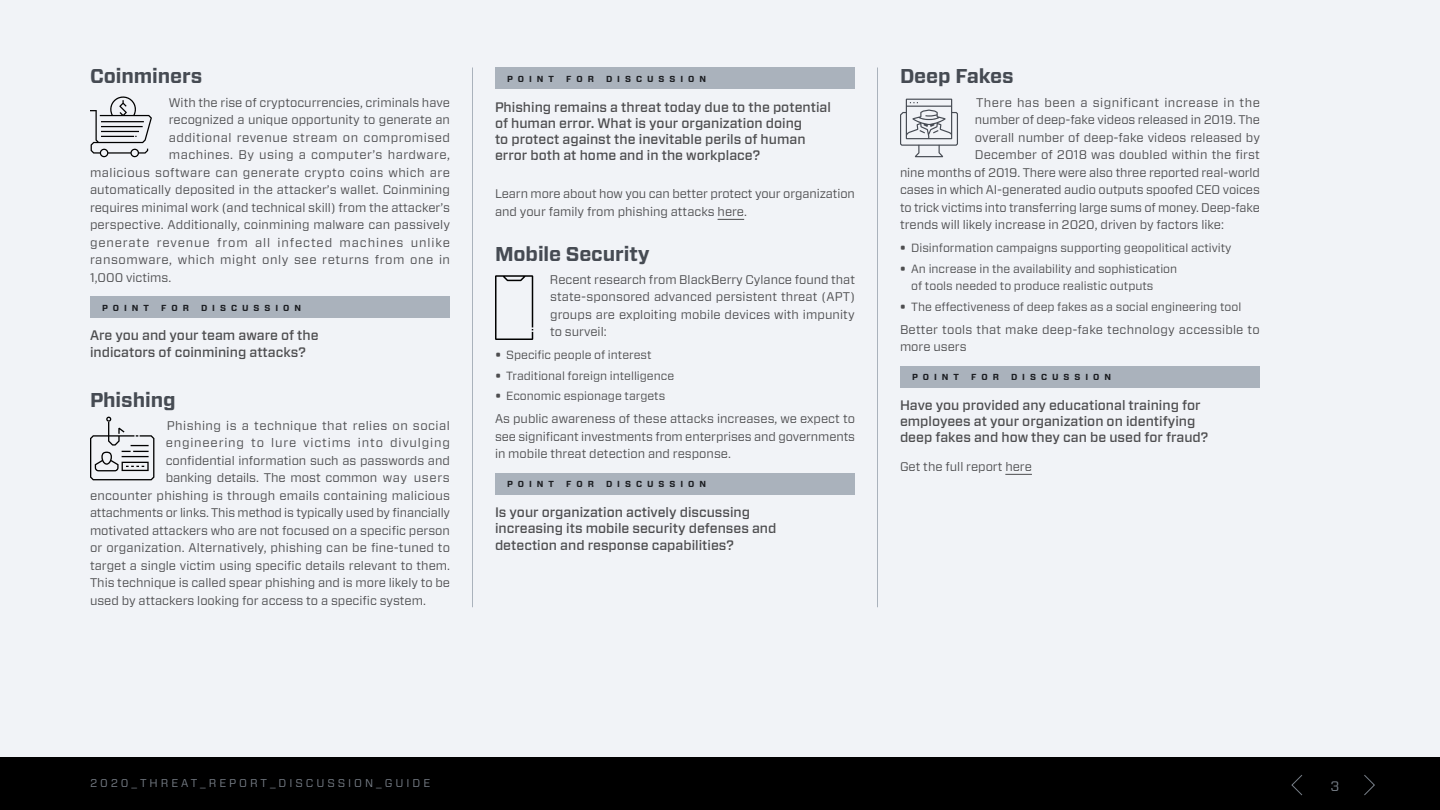
<style>
.page{position:relative;width:1440px;height:810px;background:#fff}
.page>*{position:absolute;margin:0;border:0;box-sizing:border-box;transform-origin:0 0}
.t1{font:700 20px "Forza";letter-spacing:-.005em;color:#464b53}
.t2{font:500 13.75px/16.2px "Forza";color:#4d4d4f}
.t3{font:13.75px "Forza";color:#777e87}
.t4{font:12.5px/17.5px "Forza";color:#4d4d4f}
.t5{font:12.5px "Forza";letter-spacing:.035em;color:#4d4d4f}
.t6{font:12.5px "Forza";letter-spacing:.065em;color:#4d4d4f}
.t7{font:12.5px "Forza";letter-spacing:.04em;color:#4d4d4f}
.t8{font:11.88px/17.5px "Forza";color:#4d4d4f}
.t9{font:11.25px "Forza";letter-spacing:.26em;color:#777e87}
.t10{font:700 8.75px "Forza";letter-spacing:.57em;color:#1d1f23}
.s1{font-weight:700}
</style>
<div class="page">
<div style="left:0;top:0;width:1440px;height:799px;background:#f1f3f7"></div>
<div style="left:0;top:757px;width:1440px;height:53px;background:#000"></div>
<svg style="left:1364px;top:775px;width:11px;height:20px"></svg>
<svg style="left:1292px;top:775px;width:10px;height:20px"></svg>
<svg style="left:90px;top:96px;width:62px;height:62px"></svg>
<div style="left:90px;top:296px;width:360px;height:22px;background:#aab2bc"></div>
<svg style="left:90px;top:417px;width:64px;height:63px"></svg>
<svg style="left:718px;top:219px;width:26px;height:1px"></svg>
<div style="left:495px;top:68px;width:360px;height:21px;background:#aab2bc"></div>
<svg style="left:495px;top:275px;width:38px;height:65px"></svg>
<div style="left:495px;top:473px;width:360px;height:22px;background:#aab2bc"></div>
<svg style="left:1005px;top:474px;width:27px;height:1px"></svg>
<svg style="left:900px;top:99px;width:58px;height:58px"></svg>
<div style="left:900px;top:366px;width:360px;height:22px;background:#aab2bc"></div>
<hr style="left:472px;top:68px;width:1px;height:539px;background:#aab2bc">
<hr style="left:877px;top:68px;width:1px;height:539px;background:#aab2bc">
<h1 class="t1" style="left:90px;top:63px;width:114px">Coinminers</h1>
<p class="t4" style="left:169px;top:93px;width:283px">With the rise of cryptocurrencies, criminals have</p>
<p class="t4" style="left:169px;top:111px;width:283px">recognized a unique opportunity to generate an</p>
<p class="t5" style="left:169px;top:129px;width:283px">additional revenue stream on compromised</p>
<p class="t5" style="left:169px;top:146px;width:283px">machines. By using a computer’s hardware,</p>
<p class="t5" style="left:90px;top:164px;width:361px">malicious software can generate crypto coins which are</p>
<p class="t4" style="left:90px;top:181px;width:361px">automatically deposited in the attacker’s wallet. Coinmining</p>
<p class="t4" style="left:90px;top:198px;width:362px">requires minimal work (and technical skill) from the attacker’s</p>
<p class="t4" style="left:90px;top:216px;width:362px">perspective. Additionally, coinmining malware can passively</p>
<p class="t6" style="left:90px;top:234px;width:361px">generate revenue from all infected machines unlike</p>
<p class="t7" style="left:90px;top:251px;width:362px">ransomware, which might only see returns from one in</p>
<p class="t4" style="left:90px;top:268px;width:83px">1,000 victims.</p>
<p class="t10" style="left:102px;top:302px;width:49px">POINT</p>
<p class="t10" style="left:161px;top:302px;width:29px">FOR</p>
<p class="t10" style="left:201px;top:302px;width:102px">DISCUSSION</p>
<p class="t2" style="left:90px;top:328px;width:230px">Are you and your team aware of the indicators of coinmining attacks?</p>
<h1 class="t1" style="left:90px;top:386px;width:87px">Phishing</h1>
<p class="t5" style="left:167px;top:417px;width:284px">Phishing is a technique that relies on social</p>
<p class="t6" style="left:166px;top:434px;width:286px">engineering to lure victims into divulging</p>
<p class="t4" style="left:166px;top:451px;width:286px">confidential information such as passwords and</p>
<p class="t4" style="left:166px;top:469px;width:286px">banking details. The most common way users</p>
<p class="t4" style="left:90px;top:486px;width:362px">encounter phishing is through emails containing malicious</p>
<p class="t4" style="left:90px;top:504px;width:362px">attachments or links. This method is typically used by financially</p>
<p class="t4" style="left:90px;top:521px;width:362px">motivated attackers who are not focused on a specific person</p>
<p class="t4" style="left:90px;top:539px;width:362px">or organization. Alternatively, phishing can be fine-tuned to</p>
<p class="t4" style="left:90px;top:556px;width:362px">target a single victim using specific details relevant to them.</p>
<p class="t4" style="left:90px;top:574px;width:362px">This technique is called spear phishing and is more likely to be</p>
<p class="t4" style="left:90px;top:591px;width:338px">used by attackers looking for access to a specific system.</p>
<p class="t10" style="left:507px;top:73px;width:49px">POINT</p>
<p class="t10" style="left:566px;top:73px;width:29px">FOR</p>
<p class="t10" style="left:606px;top:73px;width:102px">DISCUSSION</p>
<p class="t2" style="left:495px;top:99px;width:338px">Phishing remains a threat today due to the potential of human error. What is your organization doing<br>to protect against the inevitable perils of human error both at home and in the workplace?</p>
<p class="t4" style="left:495px;top:185px;width:361px">Learn more about how you can better protect your organization and your family from phishing attacks here.</p>
<h1 class="t1" style="left:495px;top:240px;width:156px">Mobile Security</h1>
<p class="t4" style="left:550px;top:270px;width:307px;text-align:justify">Recent research from BlackBerry Cylance found that state-sponsored advanced persistent threat (APT) groups are exploiting mobile devices with impunity to surveil:</p>
<p class="t8" style="left:495px;top:346px;width:158px"><span class="s1">•</span> Specific people of interest</p>
<p class="t8" style="left:495px;top:367px;width:181px"><span class="s1">•</span> Traditional foreign intelligence</p>
<p class="t8" style="left:495px;top:387px;width:172px"><span class="s1">•</span> Economic espionage targets</p>
<p class="t4" style="left:495px;top:410px;width:362px;text-align:justify">As public awareness of these attacks increases, we expect to see significant investments from enterprises and governments in mobile threat detection and response.</p>
<p class="t10" style="left:507px;top:479px;width:49px">POINT</p>
<p class="t10" style="left:566px;top:479px;width:29px">FOR</p>
<p class="t10" style="left:606px;top:479px;width:102px">DISCUSSION</p>
<p class="t2" style="left:495px;top:504px;width:283px">Is your organization actively discussing increasing its mobile security defenses and detection and response capabilities?</p>
<h1 class="t1" style="left:900px;top:63px;width:115px">Deep Fakes</h1>
<p class="t5" style="left:976px;top:94px;width:285px">There has been a significant increase in the</p>
<p class="t4" style="left:975px;top:111px;width:287px">number of deep-fake videos released in 2019. The</p>
<p class="t4" style="left:975px;top:128px;width:287px">overall number of deep-fake videos released by</p>
<p class="t4" style="left:975px;top:146px;width:286px">December of 2018 was doubled within the first</p>
<p class="t4" style="left:900px;top:163px;width:362px">nine months of 2019. There were also three reported real-world</p>
<p class="t4" style="left:900px;top:181px;width:361px">cases in which AI-generated audio outputs spoofed CEO voices</p>
<p class="t4" style="left:900px;top:198px;width:361px">to trick victims into transferring large sums of money. Deep-fake</p>
<p class="t4" style="left:900px;top:216px;width:325px">trends will likely increase in 2020, driven by factors like:</p>
<p class="t8" style="left:900px;top:239px;width:333px"><span class="s1">•</span> Disinformation campaigns supporting geopolitical activity</p>
<p class="t8" style="left:911px;top:260px;width:268px;text-indent:-11px"><span class="s1">•</span> An increase in the availability and sophistication of tools needed to produce realistic outputs</p>
<p class="t8" style="left:900px;top:298px;width:343px"><span class="s1">•</span> The effectiveness of deep fakes as a social engineering tool</p>
<p class="t4" style="left:900px;top:320px;width:361px">Better tools that make deep-fake technology accessible to more users</p>
<p class="t10" style="left:912px;top:371px;width:49px">POINT</p>
<p class="t10" style="left:971px;top:371px;width:29px">FOR</p>
<p class="t10" style="left:1011px;top:371px;width:102px">DISCUSSION</p>
<p class="t2" style="left:900px;top:397px;width:310px">Have you provided any educational training for employees at your organization on identifying deep fakes and how they can be used for fraud?</p>
<p class="t4" style="left:900px;top:457px;width:133px">Get the full report here</p>
<p class="t9" style="left:90px;top:775px;width:342px">2020_THREAT_REPORT_DISCUSSION_GUIDE</p>
<p class="t3" style="left:1330px;top:777px;width:10px">3</p>
</div>
